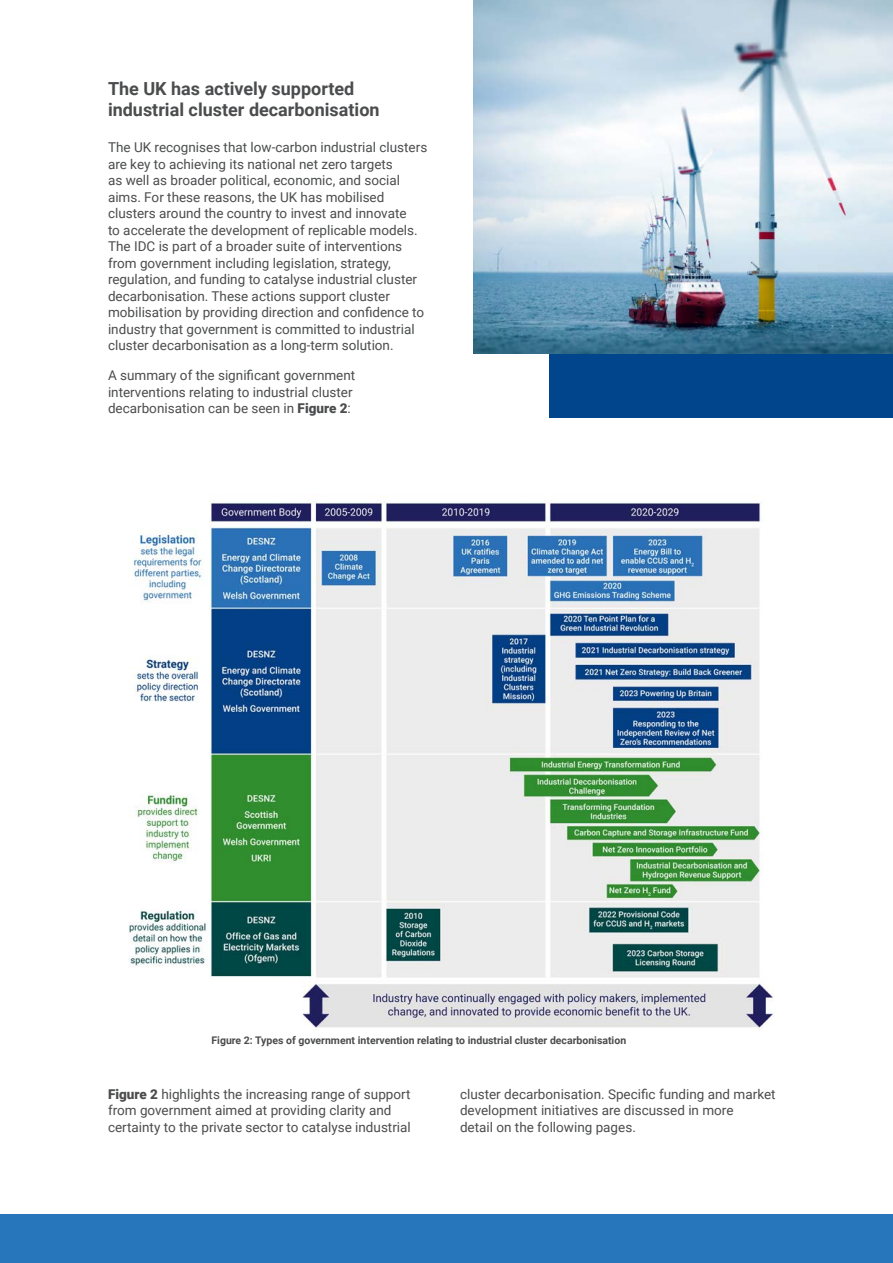
<style>
.page{position:relative;width:893px;height:1263px;background:#fff}
.page>*{position:absolute;margin:0;border:0;box-sizing:border-box;transform-origin:0 0}
.Subhead_Roboto_Bold_Grey_12_14{font:700 18px/21px "Roboto";color:#4b4c4d}
.Roboto_Regular_Grey_9_11{font:13.5px/16.5px "Roboto";color:#4b4c4d}
.FIGURE_under_image{font:700 10.5px "Roboto";color:#4b4c4d}
.s1{font-weight:900}
</style>
<div class="page">
<div style="left:0;top:1214px;width:893px;height:49px;background:#2775bb"></div>
<div style="left:549px;top:0;width:344px;height:417px;background:#01468c"></div>
<img style="left:128px;top:502px;width:646px;height:529px">
<img style="left:474px;top:0;width:419px;height:354px">
<p class="Subhead_Roboto_Bold_Grey_12_14" style="left:108px;top:77px;width:273px">The UK has actively supported industrial cluster decarbonisation</p>
<p class="Roboto_Regular_Grey_9_11" style="left:108px;top:139px;width:321px">The UK recognises that low-carbon industrial clusters are key to achieving its national net zero targets<br>as well as broader political, economic, and social aims. For these reasons, the UK has mobilised clusters around the country to invest and innovate<br>to accelerate the development of replicable models.<br>The IDC is part of a broader suite of interventions from government including legislation, strategy, regulation, and funding to catalyse industrial cluster decarbonisation. These actions support cluster mobilisation by providing direction and confidence to industry that government is committed to industrial cluster decarbonisation as a long-term solution.</p>
<p class="Roboto_Regular_Grey_9_11" style="left:108px;top:367px;width:249px">A summary of the significant government interventions relating to industrial cluster decarbonisation can be seen in <span class="s1">Figure 2</span>:</p>
<p class="FIGURE_under_image" style="left:211px;top:1033px;width:416px">Figure 2: Types of government intervention relating to industrial cluster decarbonisation</p>
<p class="Roboto_Regular_Grey_9_11" style="left:108px;top:1085px;width:304px"><span class="s1">Figure 2</span> highlights the increasing range of support from government aimed at providing clarity and certainty to the private sector to catalyse industrial</p>
<p class="Roboto_Regular_Grey_9_11" style="left:460px;top:1085px;width:317px">cluster decarbonisation. Specific funding and market development initiatives are discussed in more<br>detail on the following pages.</p>
</div>
